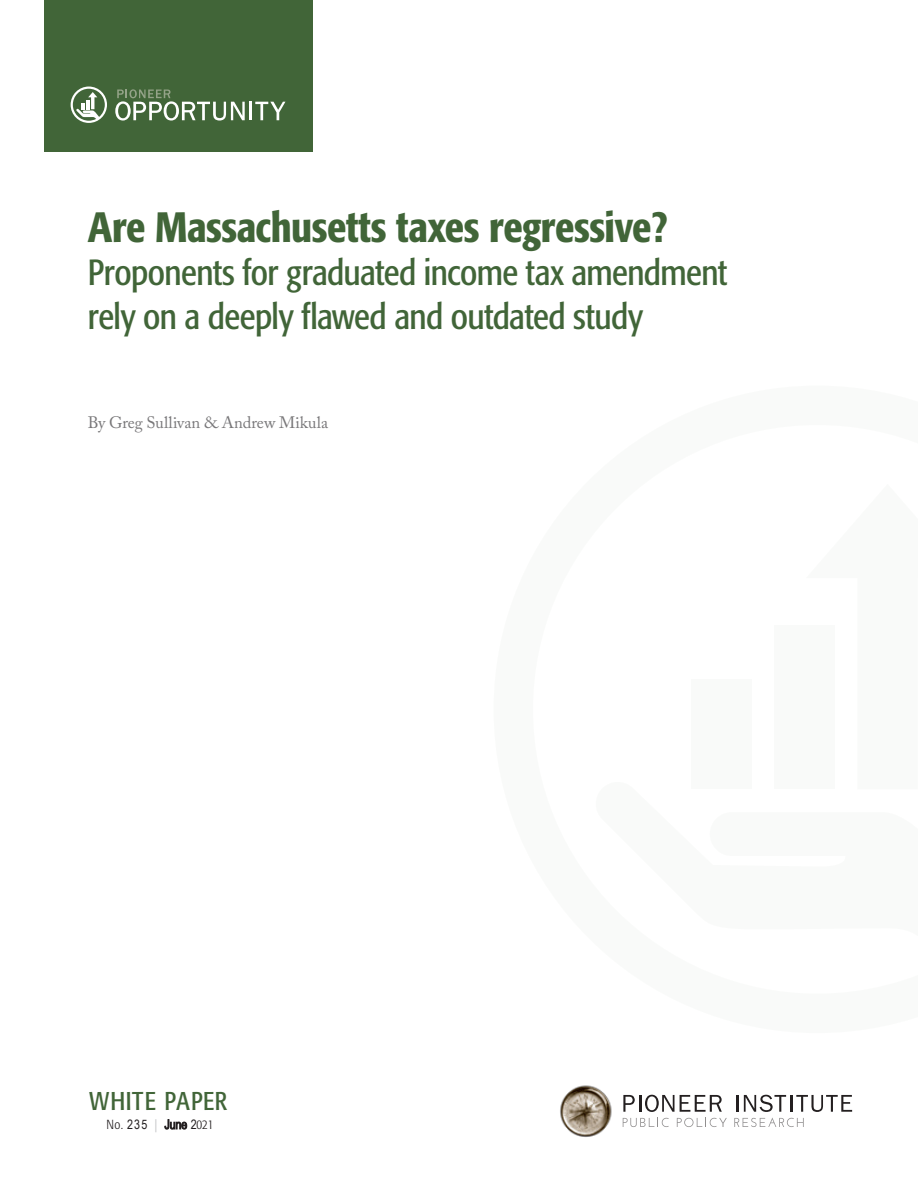
<style>
.page{position:relative;width:918px;height:1188px;background:#fff}
.page>*{position:absolute;margin:0;border:0;box-sizing:border-box;transform-origin:0 0}
.Body_Copy{font:500 condensed 42px "Formata";letter-spacing:-.01em;color:#416538}
.Body_Copy-2{font:condensed 36px/43.5px "Formata";letter-spacing:-.015em;color:#416538}
.Body_Copy-3{font:condensed 25.5px "Formata";letter-spacing:.015em;color:#416538}
.Body_Copy-4{font:16.5px "Adobe Caslon Pro";letter-spacing:.005em;color:#787779}
.Body_Copy-5{font:13.05px "Arial Narrow";letter-spacing:-.01em;color:#231f20}
.s1{font-family:"Formata";font-weight:300;font-stretch:condensed}
.s2{font-family:"Formata";font-weight:300;font-stretch:condensed;color:#bcbdc0}
</style>
<div class="page">
<div style="left:44px;top:0;width:268px;height:151px;background:#416538"></div>
<svg style="left:623px;top:1095px;width:99px;height:17px"></svg>
<svg style="left:623px;top:1118px;width:46px;height:9px"></svg>
<svg style="left:677px;top:1118px;width:50px;height:9px"></svg>
<svg style="left:734px;top:1095px;width:118px;height:32px"></svg>
<img style="left:560px;top:1085px;width:52px;height:52px">
<svg style="left:115px;top:89px;width:130px;height:32px"></svg>
<hr style="left:249px;top:102px;width:3px;height:18px;background:#fff">
<svg style="left:255px;top:102px;width:30px;height:18px"></svg>
<svg style="left:71px;top:87px;width:36px;height:36px"></svg>
<p class="Body_Copy" style="left:88px;top:201px;width:582px">Are Massachusetts taxes regressive?</p>
<p class="Body_Copy-2" style="left:88px;top:251px;width:641px">Proponents for graduated income tax amendment rely on a deeply flawed and outdated study</p>
<p class="Body_Copy-4" style="left:88px;top:412px;width:242px">By Greg Sullivan &amp; Andrew Mikula</p>
<p class="Body_Copy-3" style="left:89px;top:1087px;width:139px">WHITE PAPER</p>
<p class="Body_Copy-5" style="left:106px;top:1115px;width:108px"><span class="s1">No.</span> 235 <span class="s2">|</span> June 2<span class="s1">021</span></p>
</div>
